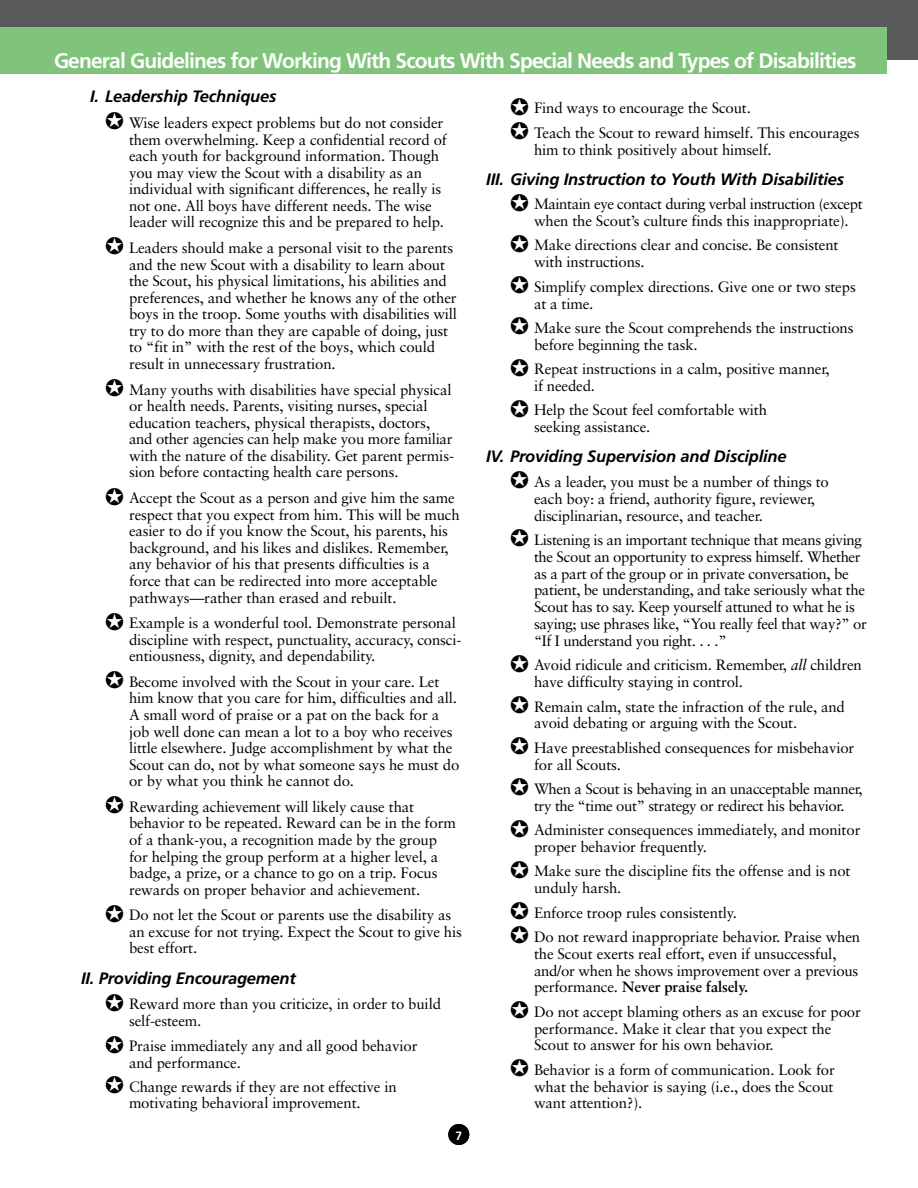
<style>
.page{position:relative;width:918px;height:1188px;background:#fff}
.page>*{position:absolute;margin:0;border:0;box-sizing:border-box;transform-origin:0 0}
.t1{font:700 21px "Frutiger";letter-spacing:-.04em;color:#fff}
.t2{font:italic 700 16.5px "Frutiger";letter-spacing:-.01em;color:#000}
.t3{font:15px/16.5px "Sabon";letter-spacing:-.01em;color:#000}
.t4{font:15px/16.8px "Sabon";letter-spacing:-.03em;color:#000}
.t5{font:700 12px "Frutiger";color:#fff}
.s1{font-style:italic}
.s2{font-weight:700}
</style>
<div class="page">
<div style="left:448px;top:1124px;width:21px;height:21px;background:#000;border-radius:50%"></div>
<div style="left:0;top:0;width:918px;height:60px;background:#58595b"></div>
<div style="left:0;top:27px;width:886px;height:47px;background:#80c37b"></div>
<h1 class="t1" style="left:54px;top:48px;width:804px">General Guidelines for Working With Scouts With Special Needs and Types of Disabilities</h1>
<p class="t2" style="left:90px;top:87px;width:188px">I. Leadership Techniques</p>
<p class="t3" style="left:129px;top:114px;width:319px">Wise leaders expect problems but do not consider them overwhelming. Keep a confidential record of each youth for background information. Though you may view the Scout with a disability as an individual with significant differences, he really is not one. All boys have different needs. The wise leader will recognize this and be prepared to help.</p>
<p class="t3" style="left:129px;top:239px;width:330px">Leaders should make a personal visit to the parents and the new Scout with a disability to learn about the Scout, his physical limitations, his abilities and preferences, and whether he knows any of the other boys in the troop. Some youths with disabilities will try to do more than they are capable of doing, just to “fit in” with the rest of the boys, which could result in unnecessary frustration.</p>
<p class="t3" style="left:129px;top:381px;width:327px">Many youths with disabilities have special physical or health needs. Parents, visiting nurses, special education teachers, physical therapists, doctors, and other agencies can help make you more familiar with the nature of the disability. Get parent permis&shy;sion before contacting health care persons.</p>
<p class="t3" style="left:129px;top:489px;width:332px">Accept the Scout as a person and give him the same respect that you expect from him. This will be much easier to do if you know the Scout, his parents, his background, and his likes and dislikes. Remember, any behavior of his that presents difficulties is a force that can be redirected into more acceptable pathways—rather than erased and rebuilt.</p>
<p class="t3" style="left:129px;top:614px;width:334px">Example is a wonderful tool. Demonstrate personal discipline with respect, punctuality, accuracy, consci&shy;entiousness, dignity, and dependability.</p>
<p class="t3" style="left:129px;top:673px;width:332px">Become involved with the Scout in your care. Let him know that you care for him, difficulties and all.<br>A small word of praise or a pat on the back for a job well done can mean a lot to a boy who receives little elsewhere. Judge accomplishment by what the Scout can do, not by what someone says he must do or by what you think he cannot do.</p>
<p class="t3" style="left:129px;top:798px;width:328px">Rewarding achievement will likely cause that behavior to be repeated. Reward can be in the form of a thank-you, a recognition made by the group for helping the group perform at a higher level, a badge, a prize, or a chance to go on a trip. Focus rewards on proper behavior and achievement.</p>
<p class="t3" style="left:129px;top:907px;width:334px">Do not let the Scout or parents use the disability as an excuse for not trying. Expect the Scout to give his best effort.</p>
<p class="t2" style="left:81px;top:968px;width:216px">II. Providing Encouragement</p>
<p class="t3" style="left:129px;top:995px;width:314px">Reward more than you criticize, in order to build self-esteem.</p>
<p class="t3" style="left:129px;top:1038px;width:290px">Praise immediately any and all good behavior and performance.</p>
<p class="t3" style="left:129px;top:1078px;width:269px">Change rewards if they are not effective in motivating behavioral improvement.</p>
<p class="t3" style="left:534px;top:96px;width:327px;line-height:24.3px">Find ways to encourage the Scout.<br>Teach the Scout to reward himself. This encourages</p>
<p class="t3" style="left:534px;top:141px;width:239px">him to think positively about himself.</p>
<p class="t2" style="left:486px;top:169px;width:359px">III. Giving Instruction to Youth With Disabilities</p>
<p class="t4" style="left:534px;top:195px;width:330px">Maintain eye contact during verbal instruction (except when the Scout’s culture finds this inappropriate).</p>
<p class="t3" style="left:534px;top:237px;width:306px">Make directions clear and concise. Be consistent with instructions.</p>
<p class="t3" style="left:534px;top:278px;width:323px">Simplify complex directions. Give one or two steps at a time.</p>
<p class="t3" style="left:534px;top:319px;width:321px">Make sure the Scout comprehends the instructions before beginning the task.</p>
<p class="t3" style="left:534px;top:360px;width:297px">Repeat instructions in a calm, positive manner, if needed.</p>
<p class="t3" style="left:534px;top:401px;width:235px">Help the Scout feel comfortable with seeking assistance.</p>
<p class="t2" style="left:486px;top:447px;width:302px">IV. Providing Supervision and Discipline</p>
<p class="t3" style="left:534px;top:473px;width:296px">As a leader, you must be a number of things to each boy: a friend, authority figure, reviewer, disciplinarian, resource, and teacher.</p>
<p class="t3" style="left:534px;top:531px;width:335px">Listening is an important technique that means giving the Scout an opportunity to express himself. Whether as a part of the group or in private conversation, be patient, be understanding, and take seriously what the Scout has to say. Keep yourself attuned to what he is saying; use phrases like, “You really feel that way?” or “If I understand you right. . . .”</p>
<p class="t3" style="left:534px;top:657px;width:329px">Avoid ridicule and criticism. Remember, <span class="s1">all</span> children have difficulty staying in control.</p>
<p class="t3" style="left:534px;top:698px;width:312px">Remain calm, state the infraction of the rule, and avoid debating or arguing with the Scout.</p>
<p class="t3" style="left:534px;top:739px;width:322px">Have preestablished consequences for misbehavior for all Scouts.</p>
<p class="t3" style="left:534px;top:780px;width:330px">When a Scout is behaving in an unacceptable manner, try the “time out” strategy or redirect his behavior.</p>
<p class="t3" style="left:534px;top:821px;width:328px">Administer consequences immediately, and monitor proper behavior frequently.</p>
<p class="t3" style="left:534px;top:863px;width:318px">Make sure the discipline fits the offense and is not unduly harsh.</p>
<p class="t3" style="left:534px;top:900px;width:328px;line-height:24.3px">Enforce troop rules consistently.<br>Do not reward inappropriate behavior. Praise when</p>
<p class="t3" style="left:534px;top:945px;width:326px">the Scout exerts real effort, even if unsuccessful, and/or when he shows improvement over a previous performance. <span class="s2">Never praise falsely.</span></p>
<p class="t3" style="left:534px;top:1003px;width:328px">Do not accept blaming others as an excuse for poor performance. Make it clear that you expect the<br>Scout to answer for his own behavior.</p>
<p class="t3" style="left:534px;top:1061px;width:302px;text-align:justify">Behavior is a form of communication. Look for what the behavior is saying (i.e., does the Scout want attention?).</p>
<p class="t5" style="left:455px;top:1129px;width:8px">7</p>
</div>
